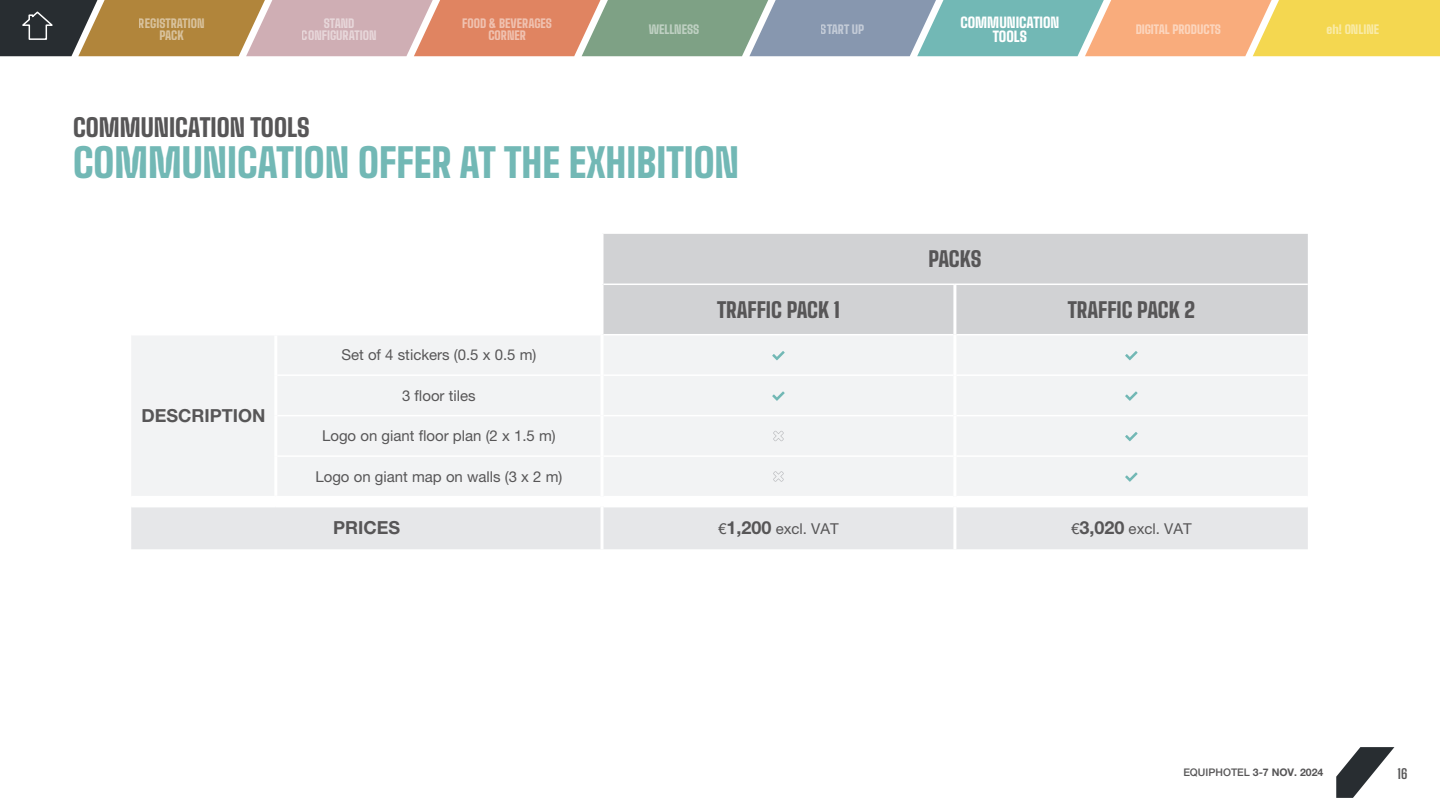
<style>
.page{position:relative;width:1440px;height:810px;background:#fff}
.page>*{position:absolute;margin:0;border:0;box-sizing:border-box;transform-origin:0 0}
.t1{font:900 39.75px "Big Shoulders Text";color:#72b8b5}
.t2{font:900 24.75px "Big Shoulders Text";color:#575657}
.t3{font:900 21px "Big Shoulders Text";color:#575657}
.t4{font:700 18px "Helvetica Neue LT Pro";color:#575657}
.t5{font:15px "Helvetica Neue LT Pro";color:#575657}
.t6{font:900 14.25px/13.5px "Big Shoulders Text";color:#fff;text-align:center}
.t7{font:700 13.5px "Big Shoulders Text";color:#575657}
.t8{font:900 12px/12px "Big Shoulders Text";color:#fff;text-align:center}
.t9{font:700 10.5px "Helvetica Neue LT Pro";color:#575657}
.s1{font-weight:700;font-size:18px}
.s2{font-weight:500}
</style>
<div class="page">
<svg style="left:1336px;top:747px;width:58px;height:51px"></svg>
<div style="left:604px;top:234px;width:704px;height:100px;background:#d1d2d4"></div>
<div style="left:132px;top:336px;width:1176px;height:160px;background:#f2f3f4"></div>
<div style="left:131px;top:507px;width:1177px;height:42px;background:#e6e7e9"></div>
<hr style="left:277px;top:374px;width:324px;height:2px;background:#fff">
<hr style="left:604px;top:374px;width:349px;height:2px;background:#fff">
<hr style="left:956px;top:374px;width:352px;height:2px;background:#fff">
<hr style="left:277px;top:415px;width:324px;height:1px;background:#fff">
<hr style="left:604px;top:415px;width:349px;height:1px;background:#fff">
<hr style="left:956px;top:415px;width:352px;height:1px;background:#fff">
<hr style="left:277px;top:455px;width:324px;height:2px;background:#fff">
<hr style="left:604px;top:455px;width:349px;height:2px;background:#fff">
<hr style="left:956px;top:455px;width:352px;height:2px;background:#fff">
<hr style="left:601px;top:335px;width:3px;height:40px;background:#fff">
<hr style="left:953px;top:335px;width:3px;height:40px;background:#fff">
<hr style="left:601px;top:375px;width:3px;height:41px;background:#fff">
<hr style="left:953px;top:375px;width:3px;height:41px;background:#fff">
<hr style="left:601px;top:416px;width:3px;height:40px;background:#fff">
<hr style="left:953px;top:416px;width:3px;height:40px;background:#fff">
<hr style="left:601px;top:456px;width:3px;height:41px;background:#fff">
<hr style="left:953px;top:456px;width:3px;height:41px;background:#fff">
<hr style="left:601px;top:507px;width:3px;height:42px;background:#fff">
<hr style="left:953px;top:507px;width:3px;height:42px;background:#fff">
<hr style="left:953px;top:285px;width:3px;height:50px;background:#fff">
<hr style="left:604px;top:284px;width:351px;height:1px;background:#fff">
<hr style="left:955px;top:284px;width:353px;height:1px;background:#fff">
<hr style="left:274px;top:335px;width:3px;height:40px;background:#fff">
<hr style="left:274px;top:375px;width:3px;height:41px;background:#fff">
<hr style="left:274px;top:416px;width:3px;height:40px;background:#fff">
<hr style="left:274px;top:456px;width:3px;height:40px;background:#fff">
<svg style="left:772px;top:351px;width:13px;height:9px"></svg>
<svg style="left:1125px;top:351px;width:13px;height:9px"></svg>
<svg style="left:772px;top:391px;width:13px;height:10px"></svg>
<svg style="left:1125px;top:391px;width:13px;height:10px"></svg>
<svg style="left:773px;top:431px;width:11px;height:10px"></svg>
<svg style="left:1125px;top:432px;width:13px;height:9px"></svg>
<svg style="left:773px;top:471px;width:11px;height:11px"></svg>
<svg style="left:1125px;top:472px;width:13px;height:10px"></svg>
<svg style="left:0;top:0;width:1440px;height:56px;background:#b2a180"></svg>
<p class="t6" style="left:960px;top:14px;width:101px">COMMUNICATION<br>TOOLS</p>
<p class="t8" style="left:139px;top:16px;width:67px">REGISTRATION<br>PACK</p>
<p class="t8" style="left:302px;top:16px;width:76px">STAND<br>CONFIGURATION</p>
<p class="t8" style="left:462px;top:16px;width:91px">FOOD &amp; BEVERAGES<br>CORNER</p>
<p class="t8" style="left:649px;top:22px;width:52px">WELLNESS</p>
<p class="t8" style="left:821px;top:22px;width:45px">START UP</p>
<p class="t8" style="left:1135px;top:22px;width:87px">DIGITAL PRODUCTS</p>
<p class="t8" style="left:1327px;top:22px;width:54px">eh! ONLINE</p>
<h2 class="t2" style="left:73px;top:107px;width:238px">COMMUNICATION TOOLS</h2>
<h1 class="t1" style="left:73px;top:129px;width:668px">COMMUNICATION OFFER AT THE EXHIBITION</h1>
<h3 class="t3" style="left:928px;top:241px;width:55px">PACKS</h3>
<p class="t4" style="left:142px;top:405px;width:125px">DESCRIPTION</p>
<h3 class="t3" style="left:717px;top:292px;width:124px">TRAFFIC PACK 1</h3>
<h3 class="t3" style="left:1068px;top:292px;width:129px">TRAFFIC PACK 2</h3>
<p class="t5" style="left:341px;top:346px;width:197px">Set of 4 stickers (0.5 x 0.5 m)</p>
<p class="t5" style="left:402px;top:386px;width:75px">3 floor tiles</p>
<p class="t5" style="left:322px;top:427px;width:235px">Logo on giant floor plan (2 x 1.5 m)</p>
<p class="t5" style="left:315px;top:467px;width:249px">Logo on giant map on walls (3 x 2 m)</p>
<p class="t4" style="left:333px;top:517px;width:68px">PRICES</p>
<p class="t5" style="left:718px;top:520px;width:122px">€<span class="s1">1,200</span> excl. VAT</p>
<p class="t5" style="left:1071px;top:520px;width:122px">€<span class="s1">3,020</span> excl. VAT</p>
<p class="t9" style="left:1183px;top:766px;width:142px"><span class="s2">EQUIPHOTEL</span> 3-7 NOV. 2024</p>
<p class="t7" style="left:1398px;top:763px;width:11px">16</p>
</div>
